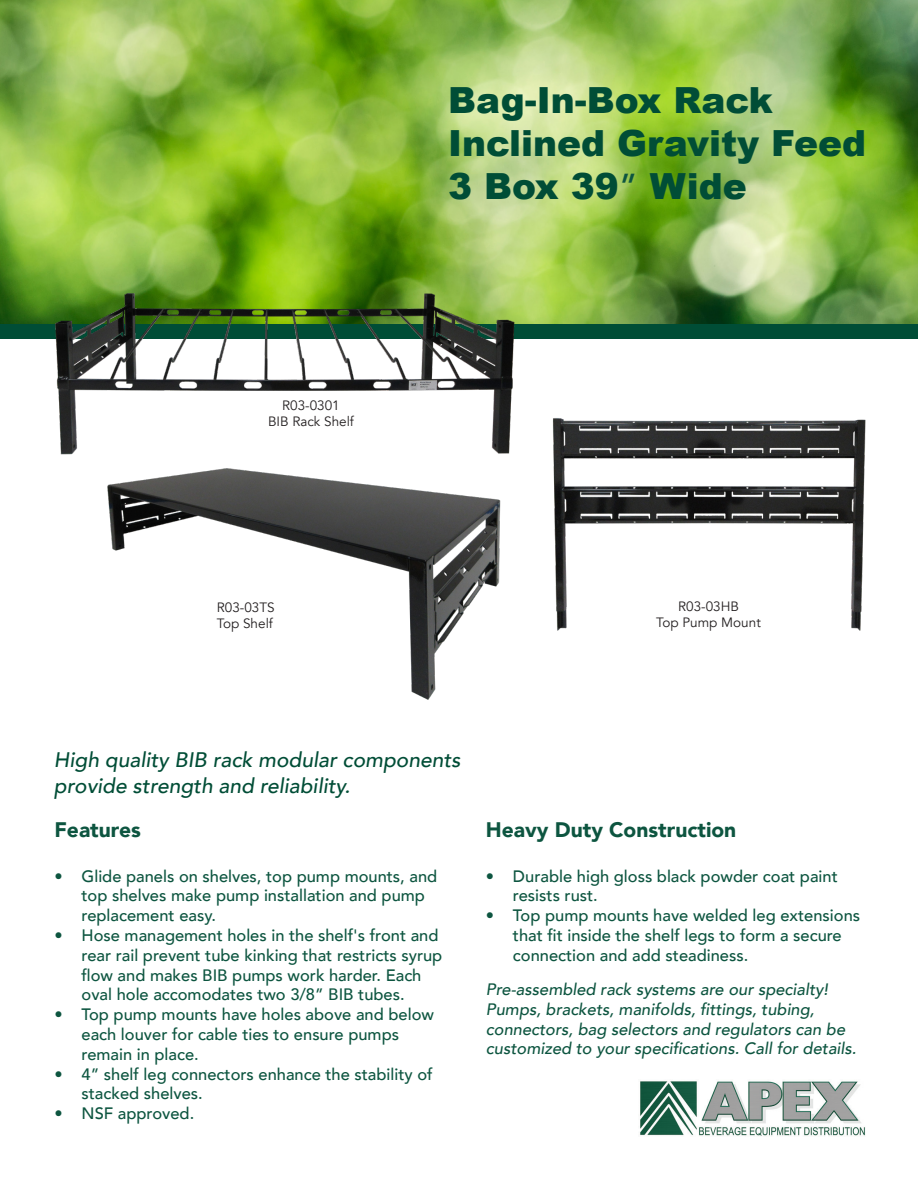
<style>
.page{position:relative;width:918px;height:1188px;background:#fff}
.page>*{position:absolute;margin:0;border:0;box-sizing:border-box;transform-origin:0 0}
.t1{font:900 36px "Arial";color:#004d36}
.t2{font:italic 500 21px/25.2px "Avenir";color:#004d36}
.t3{font:900 21px "Avenir";color:#0d5540}
.t4{font:500 16.5px/19.8px "Avenir";color:#0d5540}
.t5{font:italic 500 16.5px/19.8px "Avenir";color:#0d5540}
.t6{font:13.5px "Avenir";color:#231f20}
.s1{font-family:"Avenir";font-weight:500;color:#0d5540}
</style>
<div class="page">
<img style="left:0;top:0;width:918px;height:324px">
<div style="left:0;top:324px;width:918px;height:15px;background:#004d36"></div>
<img style="left:640px;top:1081px;width:225px;height:55px">
<img style="left:50px;top:289px;width:469px;height:166px">
<img style="left:107px;top:468px;width:394px;height:232px">
<img style="left:553px;top:418px;width:313px;height:213px">
<p class="t6" style="left:282px;top:397px;width:59px">R03-0301</p>
<p class="t6" style="left:268px;top:413px;width:87px">BIB Rack Shelf</p>
<p class="t6" style="left:217px;top:599px;width:59px">R03-03TS</p>
<p class="t6" style="left:217px;top:615px;width:58px">Top Shelf</p>
<p class="t1" style="left:448px;top:74px;width:326px">Bag-In-Box Rack</p>
<p class="t1" style="left:448px;top:117px;width:419px">Inclined Gravity Feed</p>
<p class="t1" style="left:448px;top:160px;width:300px">3 Box 39<span class="s1">”</span> Wide</p>
<p class="t6" style="left:678px;top:598px;width:62px">R03-03HB</p>
<p class="t6" style="left:656px;top:614px;width:106px">Top Pump Mount</p>
<p class="t2" style="left:54px;top:748px;width:408px">High quality BIB rack modular components provide strength and reliability.</p>
<p class="t3" style="left:55px;top:811px;width:88px">Features</p>
<p class="t4" style="left:82px;top:865px;width:357px;text-indent:-27px">• Glide panels on shelves, top pump mounts, and top shelves make pump installation and pump replacement easy.</p>
<p class="t4" style="left:82px;top:925px;width:362px;text-indent:-27px">• Hose management holes in the shelf's front and rear rail prevent tube kinking that restricts syrup flow and makes BIB pumps work harder. Each oval hole accomodates two 3/8” BIB tubes.</p>
<p class="t4" style="left:82px;top:1004px;width:354px;text-indent:-27px">• Top pump mounts have holes above and below each louver for cable ties to ensure pumps remain in place.</p>
<p class="t4" style="left:82px;top:1063px;width:353px;text-indent:-27px">• 4” shelf leg connectors enhance the stability of stacked shelves.</p>
<p class="t4" style="left:55px;top:1103px;width:141px">• NSF approved.</p>
<p class="t3" style="left:486px;top:811px;width:252px">Heavy Duty Construction</p>
<p class="t4" style="left:513px;top:865px;width:326px;text-indent:-27px">• Durable high gloss black powder coat paint resists rust.</p>
<p class="t4" style="left:513px;top:905px;width:349px;text-indent:-27px">• Top pump mounts have welded leg extensions that fit inside the shelf legs to form a secure connection and add steadiness.</p>
<p class="t5" style="left:486px;top:980px;width:372px">Pre-assembled rack systems are our specialty!<br>Pumps, brackets, manifolds, fittings, tubing, connectors, bag selectors and regulators can be customized to your specifications. Call for details.</p>
</div>
